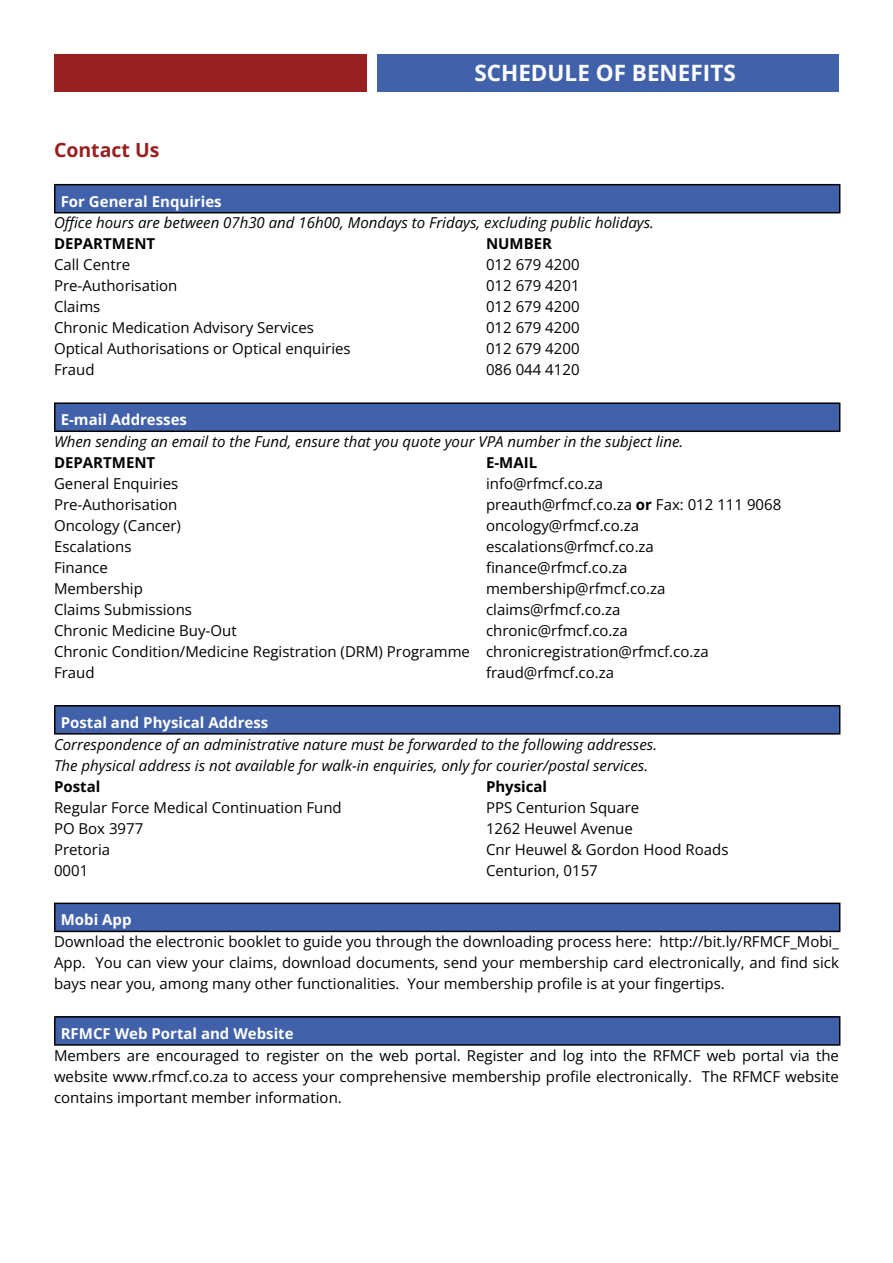
<style>
.page{position:relative;width:893px;height:1263px;background:#fff}
.page>*{position:absolute;margin:0;border:0;box-sizing:border-box;transform-origin:0 0}
.t1{font:700 22.5px "Open Sans";color:#fff}
.t2{font:700 19.5px "Open Sans";color:#982020}
.t3{font:15px/21px "Open Sans";color:#000;text-align:justify}
.t4{font:italic 15px/21px "Open Sans";color:#000}
.t5{font:700 15px "Open Sans";color:#fff}
.t6{font:700 15px "Open Sans";color:#000}
.s1{font-weight:700}
</style>
<div class="page">
<div style="left:55px;top:185px;width:785px;height:28px;background:#4162aa"></div>
<hr style="left:54px;top:184px;width:786px;height:1px;background:#000">
<hr style="left:54px;top:185px;width:2px;height:27px;background:#000">
<svg style="left:839px;top:185px;width:1px;height:27px"></svg>
<hr style="left:54px;top:212px;width:786px;height:1px;background:#000">
<div style="left:55px;top:403px;width:785px;height:28px;background:#4162aa"></div>
<hr style="left:54px;top:402px;width:786px;height:2px;background:#000">
<hr style="left:54px;top:404px;width:2px;height:26px;background:#000">
<svg style="left:839px;top:404px;width:1px;height:26px"></svg>
<hr style="left:54px;top:430px;width:786px;height:2px;background:#000">
<div style="left:55px;top:706px;width:785px;height:28px;background:#4162aa"></div>
<hr style="left:54px;top:705px;width:786px;height:1px;background:#000">
<hr style="left:54px;top:706px;width:2px;height:27px;background:#000">
<svg style="left:839px;top:706px;width:1px;height:27px"></svg>
<hr style="left:54px;top:733px;width:786px;height:2px;background:#000">
<div style="left:55px;top:903px;width:785px;height:28px;background:#4162aa"></div>
<hr style="left:54px;top:903px;width:786px;height:1px;background:#000">
<hr style="left:54px;top:904px;width:2px;height:27px;background:#000">
<svg style="left:839px;top:904px;width:1px;height:27px"></svg>
<hr style="left:54px;top:931px;width:786px;height:1px;background:#000">
<div style="left:55px;top:1017px;width:785px;height:28px;background:#4162aa"></div>
<hr style="left:54px;top:1016px;width:786px;height:2px;background:#000">
<hr style="left:54px;top:1018px;width:2px;height:26px;background:#000">
<svg style="left:839px;top:1018px;width:1px;height:26px"></svg>
<hr style="left:54px;top:1044px;width:786px;height:2px;background:#000">
<div style="left:378px;top:54px;width:461px;height:37px;background:#4162aa"></div>
<div style="left:54px;top:54px;width:313px;height:37px;background:#982020"></div>
<h1 class="t1" style="left:474px;top:57px;width:263px">SCHEDULE OF BENEFITS</h1>
<h2 class="t2" style="left:54px;top:136px;width:107px">Contact Us</h2>
<p class="t5" style="left:61px;top:191px;width:162px">For General Enquiries</p>
<p class="t4" style="left:54px;top:212px;width:601px">Office hours are between 07h30 and 16h00, Mondays to Fridays, excluding public holidays.</p>
<p class="t6" style="left:54px;top:234px;width:103px">DEPARTMENT</p>
<p class="t6" style="left:486px;top:234px;width:68px">NUMBER</p>
<p class="t3" style="left:54px;top:254px;width:78px">Call Centre</p>
<p class="t3" style="left:486px;top:254px;width:95px">012 679 4200</p>
<p class="t3" style="left:54px;top:275px;width:125px">Pre-Authorisation</p>
<p class="t3" style="left:486px;top:275px;width:95px">012 679 4201</p>
<p class="t3" style="left:54px;top:296px;width:48px">Claims</p>
<p class="t3" style="left:486px;top:296px;width:95px">012 679 4200</p>
<p class="t3" style="left:54px;top:317px;width:262px">Chronic Medication Advisory Services</p>
<p class="t3" style="left:486px;top:317px;width:95px">012 679 4200</p>
<p class="t3" style="left:54px;top:338px;width:298px">Optical Authorisations or Optical enquiries</p>
<p class="t3" style="left:486px;top:338px;width:95px">012 679 4200</p>
<p class="t3" style="left:54px;top:359px;width:42px">Fraud</p>
<p class="t3" style="left:486px;top:359px;width:95px">086 044 4120</p>
<p class="t5" style="left:61px;top:410px;width:128px">E-mail Addresses</p>
<p class="t4" style="left:54px;top:431px;width:631px">When sending an email to the Fund, ensure that you quote your VPA number in the subject line.</p>
<p class="t6" style="left:54px;top:452px;width:103px">DEPARTMENT</p>
<p class="t6" style="left:486px;top:452px;width:53px">E-MAIL</p>
<p class="t3" style="left:54px;top:473px;width:126px">General Enquiries</p>
<p class="t3" style="left:486px;top:473px;width:119px">info@rfmcf.co.za</p>
<p class="t3" style="left:54px;top:494px;width:125px">Pre-Authorisation</p>
<p class="t3" style="left:486px;top:494px;width:297px">preauth@rfmcf.co.za <span class="s1">or</span> Fax: 012 111 9068</p>
<p class="t3" style="left:54px;top:515px;width:129px">Oncology (Cancer)</p>
<p class="t3" style="left:486px;top:515px;width:155px">oncology@rfmcf.co.za</p>
<p class="t3" style="left:54px;top:536px;width:79px">Escalations</p>
<p class="t3" style="left:486px;top:536px;width:169px">escalations@rfmcf.co.za</p>
<p class="t3" style="left:54px;top:557px;width:55px">Finance</p>
<p class="t3" style="left:486px;top:557px;width:143px">finance@rfmcf.co.za</p>
<p class="t3" style="left:54px;top:578px;width:90px">Membership</p>
<p class="t3" style="left:486px;top:578px;width:181px">membership@rfmcf.co.za</p>
<p class="t3" style="left:54px;top:599px;width:140px">Claims Submissions</p>
<p class="t3" style="left:486px;top:599px;width:136px">claims@rfmcf.co.za</p>
<p class="t3" style="left:54px;top:620px;width:184px">Chronic Medicine Buy-Out</p>
<p class="t3" style="left:54px;top:620px;width:656px;text-align:left;text-indent:432px">chronic@rfmcf.co.za<br>Chronic Condition/Medicine Registration (DRM) Programme chronicregistration@rfmcf.co.za<br>Fraud</p>
<p class="t3" style="left:486px;top:662px;width:130px">fraud@rfmcf.co.za</p>
<p class="t5" style="left:61px;top:712px;width:209px">Postal and Physical Address</p>
<p class="t4" style="left:54px;top:733px;width:605px">Correspondence of an administrative nature must be forwarded to the following addresses.<br>The physical address is not available for walk-in enquiries, only for courier/postal services.</p>
<p class="t6" style="left:54px;top:776px;width:48px">Postal</p>
<p class="t6" style="left:486px;top:776px;width:63px">Physical</p>
<p class="t3" style="left:54px;top:796px;width:289px">Regular Force Medical Continuation Fund</p>
<p class="t3" style="left:486px;top:796px;width:155px">PPS Centurion Square</p>
<p class="t3" style="left:54px;top:817px;width:91px">PO Box 3977</p>
<p class="t3" style="left:486px;top:817px;width:148px">1262 Heuwel Avenue</p>
<p class="t3" style="left:54px;top:838px;width:58px">Pretoria</p>
<p class="t3" style="left:486px;top:838px;width:244px">Cnr Heuwel &amp; Gordon Hood Roads</p>
<p class="t3" style="left:54px;top:859px;width:36px">0001</p>
<p class="t3" style="left:486px;top:859px;width:113px">Centurion, 0157</p>
<p class="t5" style="left:61px;top:910px;width:72px">Mobi App</p>
<p class="t3" style="left:54px;top:931px;width:786px">Download the electronic booklet to guide you through the downloading process here: http://bit.ly/RFMCF_Mobi_ App. You can view your claims, download documents, send your membership card electronically, and find sick bays near you, among many other functionalities. Your membership profile is at your fingertips.</p>
<p class="t5" style="left:61px;top:1023px;width:234px">RFMCF Web Portal and Website</p>
<p class="t3" style="left:54px;top:1044px;width:786px">Members are encouraged to register on the web portal. Register and log into the RFMCF web portal via the website www.rfmcf.co.za to access your comprehensive membership profile electronically. The RFMCF website contains important member information.</p>
</div>
